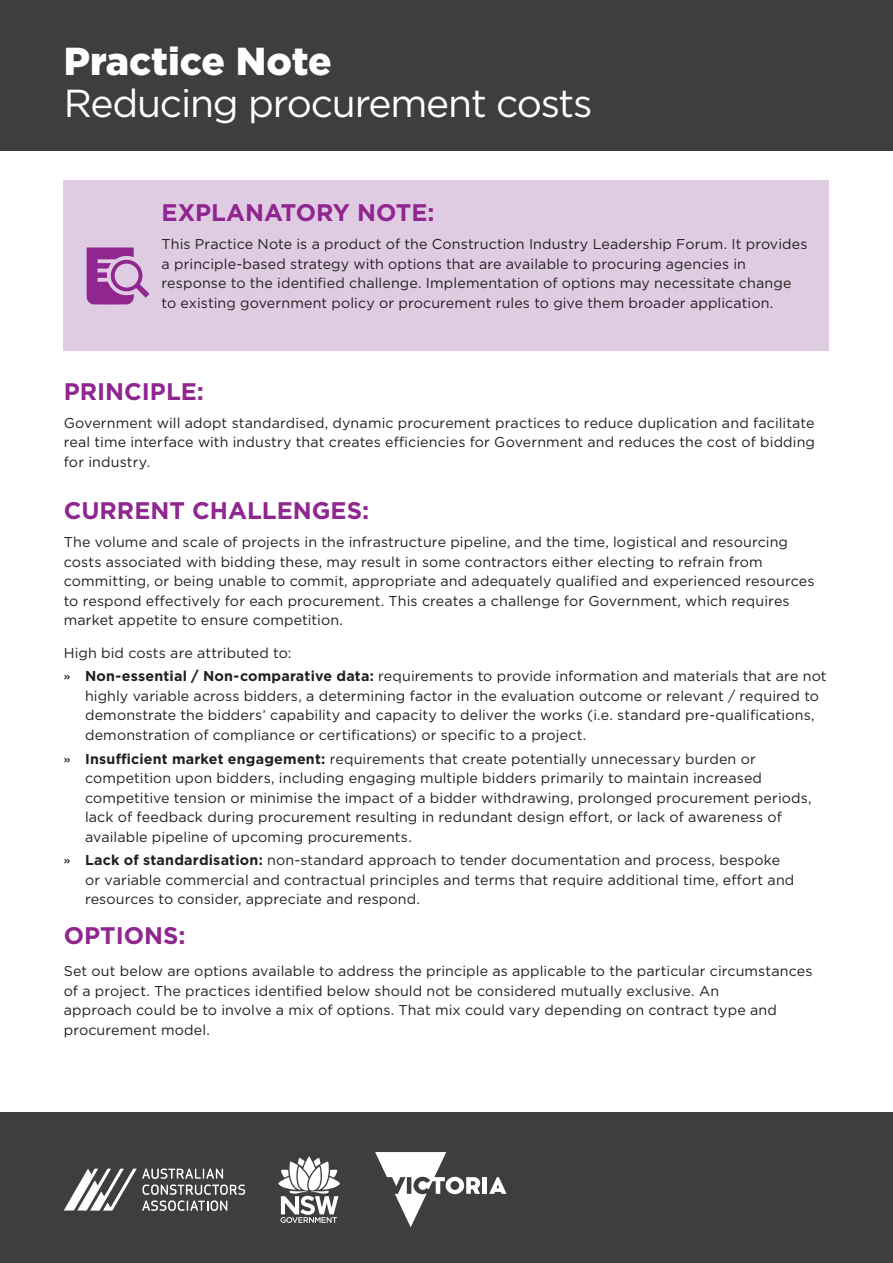
<style>
.page{position:relative;width:893px;height:1263px;background:#fff}
.page>*{position:absolute;margin:0;border:0;box-sizing:border-box;transform-origin:0 0}
.t1{font:39px/42px "Gotham";letter-spacing:-.03em;color:#fff}
._4_Body{font:700 24px "Gotham";color:#90268f}
._4_Body-2{font:14.25px/19.5px "Gotham";letter-spacing:.01em;color:#231f20}
._4_Body_Before_Bulle{font:14.25px "Gotham";letter-spacing:.005em;color:#231f20}
.s1{font-weight:900}
.s2{font-family:"Helvetica Neue LT Std";font-weight:500}
.s3{font-weight:700}
</style>
<div class="page">
<div style="left:0;top:0;width:893px;height:150px;background:#3e3e3f"></div>
<div style="left:64px;top:181px;width:765px;height:170px;background:#dfcce3"></div>
<svg style="left:87px;top:247px;width:62px;height:57px"></svg>
<div style="left:0;top:1112px;width:893px;height:151px;background:#3e3e3f"></div>
<svg style="left:278px;top:1156px;width:62px;height:67px"></svg>
<svg style="left:489px;top:1177px;width:18px;height:17px"></svg>
<svg style="left:375px;top:1152px;width:105px;height:75px"></svg>
<div style="left:482px;top:1177px;width:5px;height:17px;background:#fff"></div>
<svg style="left:64px;top:1168px;width:181px;height:43px"></svg>
<p class="t1" style="left:64px;top:40px;width:530px"><span class="s1">Practice Note<br></span>Reducing procurement costs</p>
<h2 class="_4_Body" style="left:162px;top:197px;width:274px">EXPLANATORY NOTE:</h2>
<p class="_4_Body-2" style="left:162px;top:234px;width:647px">This Practice Note is a product of the Construction Industry Leadership Forum. It provides a principle-based strategy with options that are available to procuring agencies in response to the identified challenge. Implementation of options may necessitate change to existing government policy or procurement rules to give them broader application.</p>
<h2 class="_4_Body" style="left:64px;top:375px;width:142px">PRINCIPLE:</h2>
<p class="_4_Body-2" style="left:64px;top:413px;width:753px;text-align:justify">Government will adopt standardised, dynamic procurement practices to reduce duplication and facilitate real time interface with industry that creates efficiencies for Government and reduces the cost of bidding for industry.</p>
<h2 class="_4_Body" style="left:64px;top:495px;width:307px">CURRENT CHALLENGES:</h2>
<p class="_4_Body-2" style="left:64px;top:532px;width:752px">The volume and scale of projects in the infrastructure pipeline, and the time, logistical and resourcing costs associated with bidding these, may result in some contractors either electing to refrain from committing, or being unable to commit, appropriate and adequately qualified and experienced resources to respond effectively for each procurement. This creates a challenge for Government, which requires market appetite to ensure competition.</p>
<p class="_4_Body_Before_Bulle" style="left:64px;top:643px;width:229px">High bid costs are attributed to:</p>
<p class="_4_Body-2" style="left:85px;top:666px;width:743px;text-indent:-21px"><span class="s2">»</span> <span class="s3">Non-essential / Non-comparative data:</span> requirements to provide information and materials that are not highly variable across bidders, a determining factor in the evaluation outcome or relevant / required to demonstrate the bidders’ capability and capacity to deliver the works (i.e. standard pre-qualifications, demonstration of compliance or certifications) or specific to a project.</p>
<p class="_4_Body-2" style="left:85px;top:748px;width:728px;text-indent:-21px"><span class="s2">»</span> <span class="s3">Insufficient market engagement:</span> requirements that create potentially unnecessary burden or competition upon bidders, including engaging multiple bidders primarily to maintain increased competitive tension or minimise the impact of a bidder withdrawing, prolonged procurement periods, lack of feedback during procurement resulting in redundant design effort, or lack of awareness of available pipeline of upcoming procurements.</p>
<p class="_4_Body-2" style="left:85px;top:850px;width:711px;text-indent:-21px"><span class="s2">»</span> <span class="s3">Lack of standardisation:</span> non-standard approach to tender documentation and process, bespoke or variable commercial and contractual principles and terms that require additional time, effort and resources to consider, appreciate and respond.</p>
<p class="_4_Body" style="left:64px;top:920px;width:123px">OPTIONS:</p>
<p class="_4_Body-2" style="left:64px;top:961px;width:750px">Set out below are options available to address the principle as applicable to the particular circumstances of a project. The practices identified below should not be considered mutually exclusive. An<br>approach could be to involve a mix of options. That mix could vary depending on contract type and procurement model.</p>
</div>
